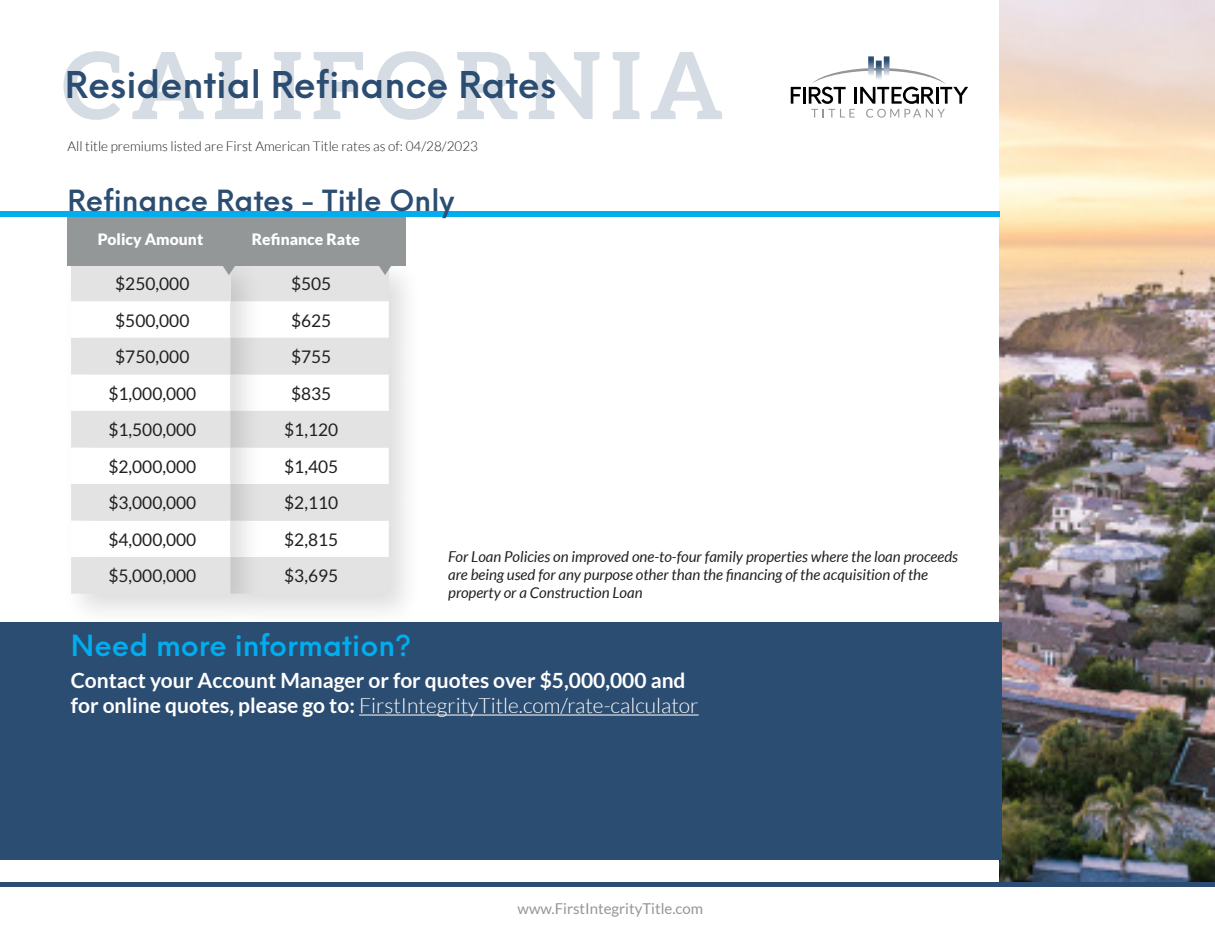
<style>
.page{position:relative;width:1215px;height:945px;background:#fff}
.page>*{position:absolute;margin:0;border:0;box-sizing:border-box;transform-origin:0 0}
.t1{font:700 92.85px "Aleo";letter-spacing:.085em;color:#2c4d72}
.t2{font:600 36px "Neue Einstellung";color:#2c4d72}
.t3{font:600 28.5px "Neue Einstellung";color:#2c4d72}
.t4{font:600 28.5px "Neue Einstellung";color:#00adef}
.t5{font:700 21px/25.2px "Lato";color:#fff}
.t6{font:17.4px/36.6px "Lato";color:#221f1f;text-align:center}
.t7{font:900 15.6px "Lato";color:#fff}
.t8{font:italic 15px/18px "Lato";color:#221f1f}
.t9{font:15px "Lato";color:#949797}
.t10{font:300 13.5px "Lato";color:#221f1f}
.s1{font-weight:300}
</style>
<div class="page">
<img style="left:876px;top:61px;width:6px;height:7px">
<img style="left:868px;top:56px;width:6px;height:12px">
<img style="left:884px;top:56px;width:5px;height:12px">
<svg style="left:791px;top:87px;width:10px;height:17px"></svg>
<hr style="left:803px;top:87px;width:3px;height:17px;background:#010102">
<svg style="left:809px;top:68px;width:159px;height:50px"></svg>
<img style="left:999px;top:0;width:216px;height:882px">
<div style="left:0;top:211px;width:999px;height:6px;background:#00adef"></div>
<hr style="left:0;top:882px;width:1215px;height:4px;background:#2c4d72">
<div style="left:0;top:623px;width:1001px;height:237px;background:#2c4d72"></div>
<hr style="left:359px;top:715px;width:340px;height:1px;background:#fff">
<div style="left:221px;top:256px;width:201px;height:371px;background:#221f1f;opacity:.15"></div>
<div style="left:230px;top:265px;width:159px;height:36px;background:#e4e3e3"></div>
<div style="left:62px;top:256px;width:202px;height:371px;background:#221f1f;opacity:.15"></div>
<div style="left:71px;top:265px;width:159px;height:36px;background:#e4e3e3"></div>
<svg style="left:71px;top:301px;width:318px;height:293px"></svg>
<div style="left:68px;top:217px;width:338px;height:48px;background:#949797"></div>
<svg style="left:223px;top:265px;width:12px;height:10px"></svg>
<svg style="left:379px;top:265px;width:12px;height:10px"></svg>
<h1 class="t1" style="left:62px;top:33px;width:663px">CALIFORNIA</h1>
<h2 class="t2" style="left:65px;top:68px;width:493px">Residential Refinance Rates</h2>
<p class="t10" style="left:68px;top:141px;width:412px">All title premiums listed are First American Title rates as of: 04/28/2023</p>
<h3 class="t3" style="left:68px;top:188px;width:388px">Refinance Rates - Title Only</h3>
<p class="t7" style="left:98px;top:230px;width:107px">Policy Amount</p>
<p class="t7" style="left:252px;top:230px;width:110px">Refinance Rate</p>
<p class="t6" style="left:108px;top:266px;width:89px">$250,000 $500,000 $750,000 $1,000,000 $1,500,000 $2,000,000 $3,000,000 $4,000,000 $5,000,000</p>
<p class="t6" style="left:284px;top:266px;width:56px">$505 $625 $755 $835 $1,120 $1,405 $2,110 $2,815 $3,695</p>
<p class="t8" style="left:448px;top:549px;width:511px">For Loan Policies on improved one-to-four family properties where the loan proceeds are being used for any purpose other than the financing of the acquisition of the property or a Construction Loan</p>
<h3 class="t4" style="left:71px;top:633px;width:342px">Need more information?</h3>
<h3 class="t5" style="left:71px;top:669px;width:629px">Contact your Account Manager or for quotes over $5,000,000 and for online quotes, please go to: <span class="s1">FirstIntegrityTitle.com/rate-calculator</span></h3>
<p class="t9" style="left:518px;top:901px;width:187px">www.FirstIntegrityTitle.com</p>
</div>
